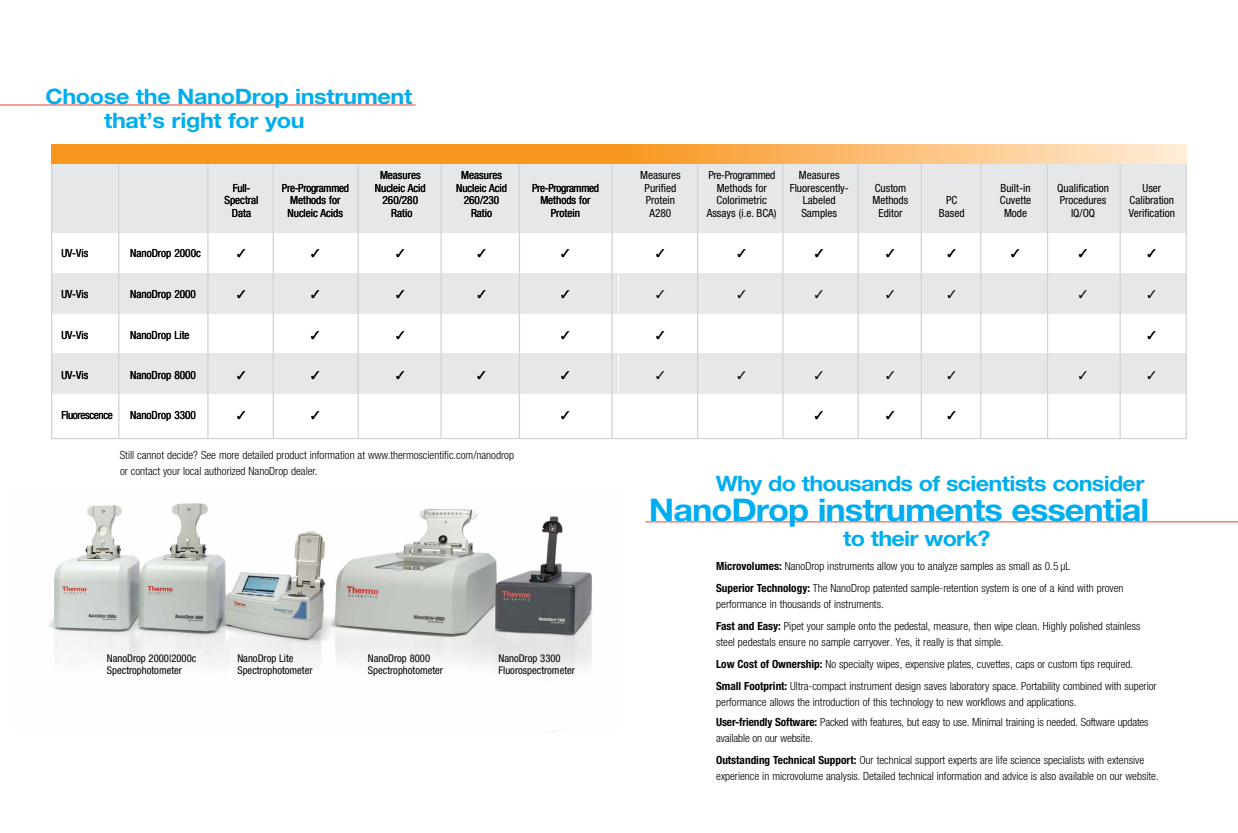
<style>
.page{position:relative;width:1238px;height:833px;background:#fff}
.page>*{position:absolute;margin:0;border:0;box-sizing:border-box;transform-origin:0 0}
.t1{font:700 31.25px "Helvetica Neue";letter-spacing:-.03em;color:#00aeef;scale:1.1 1}
.t2{font:700 21.25px/23.8px "Helvetica Neue";letter-spacing:-.03em;color:#00aeef;scale:1.1 1}
.t3{font:300 condensed 11.25px/21.9px "Helvetica Neue";color:#000}
.t4{font:condensed 11.25px "Helvetica Neue";color:#000}
.t5{font:condensed 11.25px "Helvetica Neue";letter-spacing:-.03em;color:#000}
.t6{font:condensed 10.62px/12.5px "Helvetica Neue";color:#000}
.s1{font-weight:700}
</style>
<div class="page">
<img style="left:49px;top:503px;width:543px;height:168px">
<hr style="left:0;top:105px;width:415px;height:1px;background:#ef4135">
<svg style="left:51px;top:163px;width:567px;height:276px"></svg>
<hr style="left:207px;top:163px;width:1px;height:275px;background:#d1d3d4">
<hr style="left:273px;top:163px;width:1px;height:275px;background:#d1d3d4">
<hr style="left:357px;top:163px;width:2px;height:275px;background:#d1d3d4">
<hr style="left:440px;top:163px;width:2px;height:275px;background:#d1d3d4">
<hr style="left:519px;top:163px;width:1px;height:275px;background:#d1d3d4">
<hr style="left:611px;top:163px;width:1px;height:275px;background:#d1d3d4">
<div style="left:51px;top:144px;width:568px;height:19px;background:#f8971d"></div>
<hr style="left:645px;top:521px;width:593px;height:1px;background:#ef4135">
<svg style="left:618px;top:162px;width:569px;height:277px"></svg>
<hr style="left:1047px;top:163px;width:1px;height:275px;background:#d1d3d4">
<hr style="left:697px;top:163px;width:1px;height:275px;background:#d1d3d4">
<hr style="left:782px;top:163px;width:1px;height:275px;background:#d1d3d4">
<hr style="left:1119px;top:163px;width:1px;height:275px;background:#d1d3d4">
<hr style="left:857px;top:163px;width:1px;height:275px;background:#d1d3d4">
<hr style="left:920px;top:163px;width:2px;height:275px;background:#d1d3d4">
<hr style="left:980px;top:163px;width:1px;height:275px;background:#d1d3d4">
<div style="left:619px;top:144px;width:567px;height:19px;background:linear-gradient(to right,#f9961f,#ffecd9)"></div>
<svg style="left:238px;top:249px;width:7px;height:8px"></svg>
<svg style="left:311px;top:249px;width:8px;height:8px"></svg>
<svg style="left:396px;top:249px;width:12px;height:9px"></svg>
<svg style="left:478px;top:249px;width:7px;height:8px"></svg>
<svg style="left:561px;top:249px;width:8px;height:8px"></svg>
<svg style="left:656px;top:249px;width:8px;height:8px"></svg>
<svg style="left:738px;top:249px;width:7px;height:8px"></svg>
<svg style="left:815px;top:249px;width:15px;height:9px"></svg>
<svg style="left:886px;top:249px;width:15px;height:9px"></svg>
<svg style="left:948px;top:249px;width:11px;height:9px"></svg>
<svg style="left:1011px;top:249px;width:15px;height:9px"></svg>
<svg style="left:1079px;top:249px;width:14px;height:9px"></svg>
<svg style="left:1148px;top:249px;width:7px;height:8px"></svg>
<svg style="left:238px;top:290px;width:7px;height:8px"></svg>
<svg style="left:311px;top:290px;width:8px;height:8px"></svg>
<svg style="left:396px;top:290px;width:12px;height:9px"></svg>
<svg style="left:478px;top:290px;width:7px;height:8px"></svg>
<svg style="left:561px;top:290px;width:8px;height:8px"></svg>
<svg style="left:656px;top:290px;width:8px;height:8px"></svg>
<svg style="left:738px;top:290px;width:7px;height:8px"></svg>
<svg style="left:815px;top:290px;width:8px;height:8px"></svg>
<svg style="left:886px;top:290px;width:15px;height:9px"></svg>
<svg style="left:948px;top:290px;width:11px;height:9px"></svg>
<svg style="left:1079px;top:290px;width:11px;height:9px"></svg>
<svg style="left:1148px;top:290px;width:7px;height:8px"></svg>
<svg style="left:311px;top:331px;width:8px;height:8px"></svg>
<svg style="left:396px;top:331px;width:8px;height:8px"></svg>
<svg style="left:561px;top:331px;width:8px;height:8px"></svg>
<svg style="left:656px;top:331px;width:8px;height:8px"></svg>
<svg style="left:1148px;top:331px;width:7px;height:8px"></svg>
<svg style="left:238px;top:371px;width:7px;height:8px"></svg>
<svg style="left:311px;top:371px;width:8px;height:8px"></svg>
<svg style="left:396px;top:371px;width:12px;height:9px"></svg>
<svg style="left:478px;top:371px;width:7px;height:8px"></svg>
<svg style="left:561px;top:371px;width:8px;height:8px"></svg>
<svg style="left:656px;top:371px;width:8px;height:8px"></svg>
<svg style="left:738px;top:371px;width:7px;height:8px"></svg>
<svg style="left:815px;top:371px;width:8px;height:8px"></svg>
<svg style="left:886px;top:371px;width:15px;height:9px"></svg>
<svg style="left:948px;top:371px;width:14px;height:9px"></svg>
<svg style="left:1079px;top:371px;width:11px;height:9px"></svg>
<svg style="left:1148px;top:371px;width:7px;height:8px"></svg>
<svg style="left:238px;top:411px;width:7px;height:8px"></svg>
<svg style="left:311px;top:411px;width:8px;height:8px"></svg>
<svg style="left:561px;top:411px;width:8px;height:8px"></svg>
<svg style="left:815px;top:411px;width:11px;height:9px"></svg>
<svg style="left:886px;top:411px;width:8px;height:8px"></svg>
<svg style="left:948px;top:411px;width:7px;height:8px"></svg>
<h2 class="t2" style="left:104px;top:84px;width:282px;text-indent:-59px">Choose the NanoDrop instrument that’s right for you</h2>
<p class="t4" style="left:380px;top:169px;width:42px">Measures</p>
<p class="t4" style="left:461px;top:169px;width:42px">Measures</p>
<p class="t4" style="left:640px;top:169px;width:42px">Measures</p>
<p class="t5" style="left:708px;top:169px;width:69px">Pre-Programmed</p>
<p class="t4" style="left:799px;top:169px;width:42px">Measures</p>
<p class="t4" style="left:61px;top:247px;width:28px">UV-Vis</p>
<p class="t4" style="left:130px;top:247px;width:72px">NanoDrop 2000c</p>
<p class="t4" style="left:61px;top:287px;width:28px">UV-Vis</p>
<p class="t4" style="left:130px;top:287px;width:67px">NanoDrop 2000</p>
<p class="t4" style="left:61px;top:328px;width:28px">UV-Vis</p>
<p class="t4" style="left:130px;top:328px;width:61px">NanoDrop Lite</p>
<p class="t4" style="left:61px;top:369px;width:28px">UV-Vis</p>
<p class="t4" style="left:130px;top:369px;width:67px">NanoDrop 8000</p>
<p class="t5" style="left:61px;top:409px;width:53px">Fluorescence</p>
<p class="t4" style="left:130px;top:409px;width:67px">NanoDrop 3300</p>
<p class="t4" style="left:233px;top:181px;width:19px">Full-</p>
<p class="t5" style="left:282px;top:181px;width:69px">Pre-Programmed</p>
<p class="t4" style="left:375px;top:181px;width:52px">Nucleic Acid</p>
<p class="t4" style="left:456px;top:181px;width:52px">Nucleic Acid</p>
<p class="t5" style="left:532px;top:181px;width:69px">Pre-Programmed</p>
<p class="t4" style="left:644px;top:181px;width:33px">Purified</p>
<p class="t4" style="left:716px;top:181px;width:52px">Methods for</p>
<p class="t4" style="left:789px;top:181px;width:61px">Fluorescently-</p>
<p class="t4" style="left:874px;top:181px;width:33px">Custom</p>
<p class="t4" style="left:1000px;top:181px;width:32px">Built-in</p>
<p class="t4" style="left:1057px;top:181px;width:53px">Qualification</p>
<p class="t4" style="left:1142px;top:181px;width:20px">User</p>
<p class="t4" style="left:224px;top:194px;width:36px">Spectral</p>
<p class="t4" style="left:290px;top:194px;width:52px">Methods for</p>
<p class="t4" style="left:382px;top:194px;width:37px">260/280</p>
<p class="t4" style="left:464px;top:194px;width:37px">260/230</p>
<p class="t4" style="left:540px;top:194px;width:52px">Methods for</p>
<p class="t4" style="left:646px;top:194px;width:31px">Protein</p>
<p class="t4" style="left:716px;top:194px;width:52px">Colorimetric</p>
<p class="t4" style="left:803px;top:194px;width:34px">Labeled</p>
<p class="t4" style="left:872px;top:194px;width:37px">Methods</p>
<p class="t4" style="left:946px;top:194px;width:13px">PC</p>
<p class="t4" style="left:999px;top:194px;width:33px">Cuvette</p>
<p class="t4" style="left:1059px;top:194px;width:48px">Procedures</p>
<p class="t4" style="left:1129px;top:194px;width:46px">Calibration</p>
<p class="t4" style="left:232px;top:206px;width:21px">Data</p>
<p class="t4" style="left:287px;top:206px;width:57px">Nucleic Acids</p>
<p class="t4" style="left:391px;top:206px;width:23px">Ratio</p>
<p class="t4" style="left:471px;top:206px;width:23px">Ratio</p>
<p class="t4" style="left:551px;top:206px;width:31px">Protein</p>
<p class="t4" style="left:649px;top:206px;width:23px">A280</p>
<p class="t4" style="left:706px;top:206px;width:71px">Assays (i.e. BCA)</p>
<p class="t4" style="left:801px;top:206px;width:37px">Samples</p>
<p class="t4" style="left:878px;top:206px;width:25px">Editor</p>
<p class="t4" style="left:939px;top:206px;width:27px">Based</p>
<p class="t4" style="left:1004px;top:206px;width:25px">Mode</p>
<p class="t4" style="left:1071px;top:206px;width:26px">IQ/OQ</p>
<p class="t4" style="left:1128px;top:206px;width:48px">Verification</p>
<p class="t3" style="left:120px;top:446px;width:395px;line-height:16.2px">Still cannot decide? See more detailed product information at www.thermoscientific.com/nanodrop or contact your local authorized NanoDrop dealer.</p>
<p class="t6" style="left:107px;top:651px;width:91px">NanoDrop 2000|2000c<br>Spectrophotometer</p>
<p class="t6" style="left:237px;top:651px;width:77px">NanoDrop Lite<br>Spectrophotometer</p>
<p class="t6" style="left:368px;top:651px;width:77px">NanoDrop 8000<br>Spectrophotometer</p>
<p class="t6" style="left:498px;top:651px;width:78px">NanoDrop 3300<br>Fluorospectrometer</p>
<h2 class="t2" style="left:715px;top:471px;width:391px">Why do thousands of scientists consider</h2>
<h1 class="t1" style="left:649px;top:490px;width:456px">NanoDrop instruments essential</h1>
<h2 class="t2" style="left:843px;top:526px;width:135px">to their work?</h2>
<p class="t3" style="left:716px;top:555px;width:409px"><span class="s1">Microvolumes:</span> NanoDrop instruments allow you to analyze samples as small as 0.5 µL<br><span class="s1">Superior Technology:</span> The NanoDrop patented sample-retention system is one of a kind with proven</p>
<p class="t3" style="left:716px;top:593px;width:426px">performance in thousands of instruments.<br><span class="s1">Fast and Easy:</span> Pipet your sample onto the pedestal, measure, then wipe clean. Highly polished stainless</p>
<p class="t3" style="left:716px;top:631px;width:442px">steel pedestals ensure no sample carryover. Yes, it really is that simple.<br><span class="s1">Low Cost of Ownership:</span> No specialty wipes, expensive plates, cuvettes, caps or custom tips required.<br><span class="s1">Small Footprint:</span> Ultra-compact instrument design saves laboratory space. Portability combined with superior</p>
<p class="t3" style="left:716px;top:692px;width:434px;line-height:19.1px">performance allows the introduction of this technology to new workflows and applications.<br><span class="s1">User-friendly Software:</span> Packed with features, but easy to use. Minimal training is needed. Software updates</p>
<p class="t3" style="left:716px;top:726px;width:429px">available on our website.<br><span class="s1">Outstanding Technical Support:</span> Our technical support experts are life science specialists with extensive</p>
<p class="t3" style="left:716px;top:765px;width:444px">experience in microvolume analysis. Detailed technical information and advice is also available on our website.</p>
</div>
